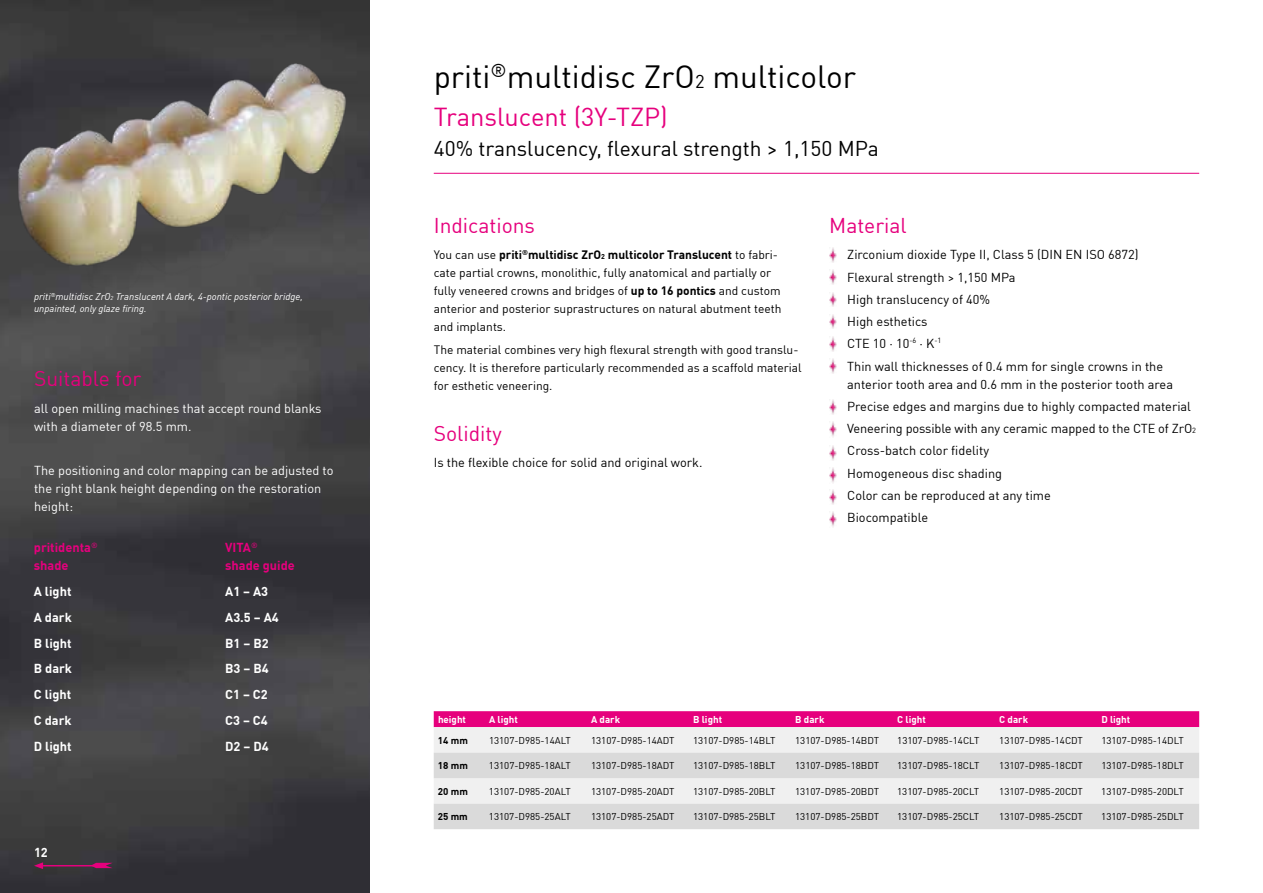
<style>
.page{position:relative;width:1263px;height:893px;background:#fff}
.page>*{position:absolute;margin:0;border:0;box-sizing:border-box;transform-origin:0 0}
.t1{font:31.5px "DIN Offc Pro";color:#000}
.t2{font:25.5px "DIN Offc Pro";color:#e6007d}
.t3{font:21px "DIN Offc Pro";color:#000}
.t4{font:21px "DIN Offc Pro";color:#e6007d}
.t5{font:12.75px/22.2px "DIN Offc Pro";color:#000}
.t6{font:12.75px/18px "DIN Offc Pro";color:#fff}
.t7{font:700 12.75px "DIN Offc Pro";color:#fff}
.t8{font:700 12.75px/18px "DIN Offc Pro";color:#e6007d}
.t9{font:12px/18px "DIN Offc Pro";color:#000}
.t10{font:9.75px "DIN Offc Pro";color:#000}
.t11{font:italic 9.75px/11.7px "DIN Offc Pro";color:#fff}
.t12{font:700 9.75px "DIN Offc Pro";color:#fff}
.t13{font:700 9.75px "DIN Offc Pro";color:#000}
.t14{font:7.5px "DIN Offc Pro";color:#000}
.s1{font-size:5.7px}
.s2{font-size:18.3px}
.s3{font-weight:700}
.s4{font-weight:700;font-size:7.05px}
.s5{font-size:7.5px}
</style>
<div class="page">
<img style="left:0;top:0;width:370px;height:893px">
<img style="left:0;top:36px;width:370px;height:251px">
<hr style="left:434px;top:173px;width:765px;height:1px;background:#e6007d">
<svg style="left:91px;top:863px;width:22px;height:5px"></svg>
<hr style="left:43px;top:865px;width:59px;height:1px;background:#e6007d">
<svg style="left:34px;top:862px;width:9px;height:7px"></svg>
<div style="left:434px;top:711px;width:765px;height:16px;background:#e6007d"></div>
<div style="left:434px;top:727px;width:765px;height:26px;background:#f0f0f0"></div>
<svg style="left:434px;top:753px;width:765px;height:76px;fill:#dadada"></svg>
<img style="left:829px;top:248px;width:7px;height:14px">
<img style="left:829px;top:270px;width:7px;height:15px">
<img style="left:829px;top:292px;width:7px;height:15px">
<img style="left:829px;top:314px;width:7px;height:15px">
<img style="left:829px;top:337px;width:7px;height:14px">
<img style="left:829px;top:399px;width:7px;height:15px">
<img style="left:829px;top:446px;width:7px;height:14px">
<img style="left:829px;top:490px;width:7px;height:14px">
<img style="left:829px;top:359px;width:7px;height:14px">
<img style="left:829px;top:421px;width:7px;height:16px">
<img style="left:829px;top:468px;width:7px;height:15px">
<img style="left:829px;top:512px;width:7px;height:15px">
<p class="t11" style="left:34px;top:290px;width:270px">priti<sup>®</sup>multidisc ZrO<span class="s1">2</span> Translucent A dark, 4-pontic posterior bridge, unpainted, only glaze firing.</p>
<h3 class="t4" style="left:34px;top:362px;width:109px">Suitable for</h3>
<h3 class="t6" style="left:34px;top:398px;width:289px">all open milling machines that accept round blanks with a diameter of 98.5 mm.</h3>
<h3 class="t6" style="left:34px;top:460px;width:301px">The positioning and color mapping can be adjusted to the right blank height depending on the restoration height:</h3>
<h3 class="t8" style="left:34px;top:537px;width:65px">pritidenta<sup>® </sup>shade</h3>
<h3 class="t8" style="left:225px;top:537px;width:71px">VITA<sup>® </sup>shade guide</h3>
<h3 class="t7" style="left:34px;top:581px;width:39px">A light</h3>
<h3 class="t7" style="left:225px;top:581px;width:44px">A1 – A3</h3>
<h3 class="t7" style="left:34px;top:606px;width:39px">A dark</h3>
<h3 class="t7" style="left:225px;top:606px;width:55px">A3.5 – A4</h3>
<h3 class="t7" style="left:34px;top:632px;width:39px">B light</h3>
<h3 class="t7" style="left:225px;top:632px;width:45px">B1 – B2</h3>
<h3 class="t7" style="left:34px;top:658px;width:40px">B dark</h3>
<h3 class="t7" style="left:225px;top:658px;width:45px">B3 – B4</h3>
<h3 class="t7" style="left:34px;top:684px;width:39px">C light</h3>
<h3 class="t7" style="left:225px;top:684px;width:44px">C1 – C2</h3>
<h3 class="t7" style="left:34px;top:710px;width:39px">C dark</h3>
<h3 class="t7" style="left:225px;top:710px;width:44px">C3 – C4</h3>
<h3 class="t7" style="left:34px;top:736px;width:39px">D light</h3>
<h3 class="t7" style="left:225px;top:736px;width:45px">D2 – D4</h3>
<h3 class="t7" style="left:34px;top:842px;width:15px">12</h3>
<h1 class="t1" style="left:434px;top:52px;width:424px">priti<sup>®</sup>multidisc ZrO<span class="s2">2</span> multicolor</h1>
<h2 class="t2" style="left:434px;top:97px;width:236px">Translucent (3Y-TZP)</h2>
<h3 class="t3" style="left:434px;top:131px;width:447px">40% translucency, flexural strength &gt; 1,150 MPa</h3>
<h3 class="t4" style="left:434px;top:209px;width:103px">Indications</h3>
<p class="t9" style="left:434px;top:245px;width:349px">You can use <span class="s3">priti</span><sup>®</sup><span class="s3">multidisc ZrO</span><span class="s4">2</span> <span class="s3">multicolor Translucent</span> to fabri&shy;cate partial crowns, monolithic, fully anatomical and partially or fully veneered crowns and bridges of <span class="s3">up to 16 pontics</span> and custom anterior and posterior suprastructures on natural abutment teeth and implants.</p>
<p class="t9" style="left:434px;top:339px;width:369px">The material combines very high flexural strength with good translu&shy;cency. It is therefore particularly recommended as a scaffold material for esthetic veneering.</p>
<h3 class="t4" style="left:434px;top:417px;width:70px">Solidity</h3>
<h3 class="t5" style="left:434px;top:450px;width:270px">Is the flexible choice for solid and original work.</h3>
<h3 class="t4" style="left:829px;top:209px;width:79px">Material</h3>
<h3 class="t5" style="left:847px;top:242px;width:293px">Zirconium dioxide Type II, Class 5 (DIN EN ISO 6872)<br>Flexural strength &gt; 1,150 MPa<br>High translucency of 40%<br>High esthetics<br>CTE 10 · 10<sup>-6</sup> · K</h3>
<p class="t14" style="left:934px;top:334px;width:9px">-1</p>
<h3 class="t5" style="left:847px;top:356px;width:327px;line-height:18px">Thin wall thicknesses of 0.4 mm for single crowns in the anterior tooth area and 0.6 mm in the posterior tooth area</h3>
<h3 class="t5" style="left:847px;top:394px;width:350px">Precise edges and margins due to highly compacted material Veneering possible with any ceramic mapped to the CTE of ZrO<span class="s5">2<br></span>Cross-batch color fidelity<br>Homogeneous disc shading<br>Color can be reproduced at any time<br>Biocompatible</h3>
<p class="t12" style="left:438px;top:711px;width:30px">height</p>
<p class="t12" style="left:489px;top:711px;width:30px">A light</p>
<p class="t12" style="left:591px;top:711px;width:31px">A dark</p>
<p class="t12" style="left:693px;top:711px;width:30px">B light</p>
<p class="t12" style="left:795px;top:711px;width:31px">B dark</p>
<p class="t12" style="left:897px;top:711px;width:30px">C light</p>
<p class="t12" style="left:999px;top:711px;width:30px">C dark</p>
<p class="t12" style="left:1101px;top:711px;width:30px">D light</p>
<p class="t13" style="left:438px;top:732px;width:31px">14 mm</p>
<p class="t10" style="left:489px;top:732px;width:83px">13107-D985-14ALT</p>
<p class="t10" style="left:591px;top:732px;width:85px">13107-D985-14ADT</p>
<p class="t10" style="left:693px;top:732px;width:84px">13107-D985-14BLT</p>
<p class="t10" style="left:795px;top:732px;width:85px">13107-D985-14BDT</p>
<p class="t10" style="left:897px;top:732px;width:84px">13107-D985-14CLT</p>
<p class="t10" style="left:999px;top:732px;width:85px">13107-D985-14CDT</p>
<p class="t10" style="left:1101px;top:732px;width:84px">13107-D985-14DLT</p>
<p class="t13" style="left:438px;top:757px;width:31px">18 mm</p>
<p class="t10" style="left:489px;top:758px;width:83px">13107-D985-18ALT</p>
<p class="t10" style="left:591px;top:758px;width:85px">13107-D985-18ADT</p>
<p class="t10" style="left:693px;top:758px;width:84px">13107-D985-18BLT</p>
<p class="t10" style="left:795px;top:758px;width:85px">13107-D985-18BDT</p>
<p class="t10" style="left:897px;top:758px;width:84px">13107-D985-18CLT</p>
<p class="t10" style="left:999px;top:758px;width:85px">13107-D985-18CDT</p>
<p class="t10" style="left:1101px;top:758px;width:84px">13107-D985-18DLT</p>
<p class="t13" style="left:438px;top:783px;width:31px">20 mm</p>
<p class="t10" style="left:489px;top:783px;width:83px">13107-D985-20ALT</p>
<p class="t10" style="left:591px;top:783px;width:85px">13107-D985-20ADT</p>
<p class="t10" style="left:693px;top:783px;width:84px">13107-D985-20BLT</p>
<p class="t10" style="left:795px;top:783px;width:85px">13107-D985-20BDT</p>
<p class="t10" style="left:897px;top:783px;width:84px">13107-D985-20CLT</p>
<p class="t10" style="left:999px;top:783px;width:85px">13107-D985-20CDT</p>
<p class="t10" style="left:1101px;top:783px;width:84px">13107-D985-20DLT</p>
<p class="t13" style="left:438px;top:808px;width:31px">25 mm</p>
<p class="t10" style="left:489px;top:809px;width:83px">13107-D985-25ALT</p>
<p class="t10" style="left:591px;top:809px;width:85px">13107-D985-25ADT</p>
<p class="t10" style="left:693px;top:809px;width:84px">13107-D985-25BLT</p>
<p class="t10" style="left:795px;top:809px;width:85px">13107-D985-25BDT</p>
<p class="t10" style="left:897px;top:809px;width:84px">13107-D985-25CLT</p>
<p class="t10" style="left:999px;top:809px;width:85px">13107-D985-25CDT</p>
<p class="t10" style="left:1101px;top:809px;width:84px">13107-D985-25DLT</p>
</div>
